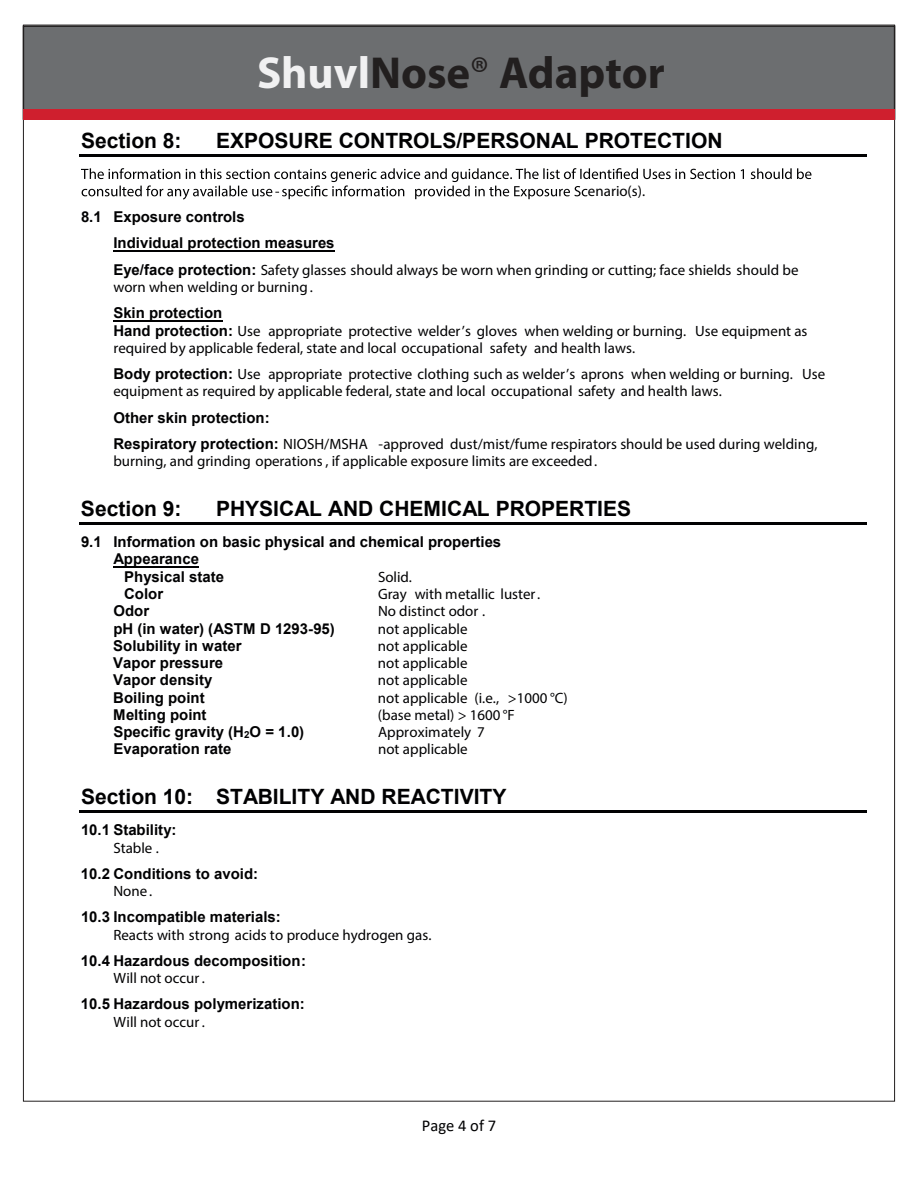
<style>
.page{position:relative;width:918px;height:1188px;background:#fff}
.page>*{position:absolute;margin:0;border:0;box-sizing:border-box;transform-origin:0 0}
.t1{font:700 45px "Myriad Pro";color:#221f1f}
.t2{font:700 21px "Arial";color:#010102}
.t3{font:16.5px "Calibri";color:#010102}
.t4{font:15px/17.4px "Myriad Pro";color:#010102}
.t5{font:700 15px/26.1px "Arial";color:#010102}
.s1{color:#f1f1f2}
.s2{font-weight:400}
.s3{font-family:"Arial";font-weight:700}
</style>
<div class="page">
<hr style="left:79px;top:154px;width:787px;height:2px;background:#010102">
<svg style="left:81px;top:168px;width:730px;height:32px"></svg>
<hr style="left:113px;top:250px;width:222px;height:2px;background:#010102">
<hr style="left:113px;top:320px;width:110px;height:2px;background:#010102">
<hr style="left:79px;top:522px;width:787px;height:2px;background:#010102">
<hr style="left:113px;top:566px;width:86px;height:2px;background:#010102">
<hr style="left:79px;top:810px;width:787px;height:3px;background:#010102">
<div style="left:23px;top:25px;width:872px;height:95px;background:#6c6e70;border:2px solid #221f1f"></div>
<div style="left:23px;top:109px;width:872px;height:11px;background:#cf1f2e"></div>
<h1 class="t1" style="left:257px;top:56px;width:409px"><span class="s1">Shuvl</span>Nose<span class="s2">®</span> Adaptor</h1>
<h2 class="t2" style="left:81px;top:132px;width:102px">Section 8:</h2>
<h2 class="t2" style="left:216px;top:132px;width:508px">EXPOSURE CONTROLS/PERSONAL PROTECTION</h2>
<p class="t4" style="left:588px;top:184px;width:59px">enario(s).</p>
<p class="t5" style="left:113px;top:205px;width:223px;text-indent:-32px">8.1 Exposure controls<br>Individual protection measures</p>
<p class="t4" style="left:113px;top:262px;width:687px"><span class="s3">E y e / f a c e p r o t e c t i o n :</span> ses sa lgytef aS wl ad l uohs websya ro wn ebdl uohssd l e i hseca f ; gn i t tucrogn idn i rgneh worn when welding or burning .</p>
<p class="t5" style="left:113px;top:301px;width:110px">Skin protection</p>
<p class="t4" style="left:113px;top:323px;width:696px"><span class="s3">Hand protection:</span> Use appropriate protective welder’s gloves when welding or burning. Use equipment as r e q u i r e d b y a p p l i lanoi tapuccolacoldnaetats, laredefelbac</p>
<p class="t4" style="left:113px;top:336px;width:512px;line-height:26.1px;text-indent:376px">ytefas<br><span class="s3">B o d y p r o t e c t i o n :</span> U eta i rporppaes usgnihtol cev i tcetorp wsahc snorpas ’ redl e</p>
<p class="t4" style="left:534px;top:340px;width:102px">wa lht l aehdna . s</p>
<p class="t4" style="left:113px;top:366px;width:681px;text-indent:518px">w wneh .gninrubrognidle e q u mp i y t e f a sl ano i t apuccol aco ldnae t a t s , l a r ede fe l bac i l ppaybde r i uqe rs at ne wa lh t l aehdna . s</p>
<p class="t5" style="left:113px;top:406px;width:158px">Other skin protection:</p>
<p class="t4" style="left:113px;top:436px;width:706px"><span class="s3">Respiratory protection:</span> NIOSH/MSHA -approved dust/mist/fume respirators should be used during welding, burning, and grinding operations , if applicable exposure limits are exceeded .</p>
<h2 class="t2" style="left:81px;top:501px;width:102px">Section 9:</h2>
<h2 class="t2" style="left:216px;top:501px;width:417px">PHYSICAL AND CHEMICAL PROPERTIES</h2>
<p class="t5" style="left:81px;top:530px;width:422px">9.1 Information on basic physical and chemical properties</p>
<p class="t5" style="left:113px;top:547px;width:87px">Appearance</p>
<p class="t5" style="left:124px;top:565px;width:101px">Physical state</p>
<p class="t4" style="left:378px;top:569px;width:36px">Solid.</p>
<p class="t5" style="left:124px;top:582px;width:41px">Color</p>
<p class="t4" style="left:378px;top:586px;width:164px">Gray with metallic luster.</p>
<p class="t5" style="left:113px;top:599px;width:37px">Odor</p>
<p class="t4" style="left:378px;top:604px;width:109px">No distinct odor .</p>
<p class="t5" style="left:113px;top:617px;width:223px">pH (in water) (ASTM D 1293-95)</p>
<p class="t4" style="left:378px;top:621px;width:91px">not applicable</p>
<p class="t5" style="left:113px;top:634px;width:130px">Solubility in water</p>
<p class="t4" style="left:378px;top:638px;width:91px">not applicable</p>
<p class="t5" style="left:113px;top:651px;width:111px">Vapor pressure</p>
<p class="t4" style="left:378px;top:655px;width:91px">not applicable</p>
<p class="t5" style="left:113px;top:668px;width:101px">Vapor density</p>
<p class="t4" style="left:378px;top:673px;width:91px">not applicable</p>
<p class="t5" style="left:113px;top:686px;width:93px">Boiling point</p>
<p class="t4" style="left:378px;top:690px;width:191px">not applicable (i.e., &gt;1000 °C)</p>
<p class="t5" style="left:113px;top:703px;width:95px">Melting point</p>
<p class="t4" style="left:378px;top:707px;width:138px">(base metal) &gt; 1600 °F</p>
<p class="t5" style="left:113px;top:720px;width:192px">Specific gravity (H<sub>2</sub>O = 1.0)</p>
<p class="t4" style="left:378px;top:725px;width:108px">Approximately 7</p>
<p class="t5" style="left:113px;top:737px;width:120px">Evaporation rate</p>
<p class="t4" style="left:378px;top:742px;width:91px">not applicable</p>
<h2 class="t2" style="left:81px;top:789px;width:427px">Section 10: STABILITY AND REACTIVITY</h2>
<p class="t5" style="left:81px;top:818px;width:97px">10.1 Stability:</p>
<p class="t4" style="left:113px;top:840px;width:47px">Stable .</p>
<p class="t5" style="left:81px;top:862px;width:179px">10.2 Conditions to avoid:</p>
<p class="t4" style="left:113px;top:884px;width:40px">None .</p>
<p class="t5" style="left:81px;top:905px;width:201px">10.3 Incompatible materials:</p>
<p class="t4" style="left:113px;top:927px;width:319px">R e a c t s w i t h gnor ts ecudorpotsdi ca h y d r o g e n g a s .</p>
<p class="t5" style="left:81px;top:949px;width:226px">10.4 Hazardous decomposition:</p>
<p class="t4" style="left:113px;top:971px;width:93px">Will not occur .</p>
<p class="t5" style="left:81px;top:992px;width:225px">10.5 Hazardous polymerization:</p>
<p class="t4" style="left:113px;top:1014px;width:93px">Will not occur .</p>
<p class="t4" style="left:802px;top:366px;width:25px">U es</p>
<p class="t3" style="left:422px;top:1120px;width:76px">Page 4 of 7</p>
</div>
